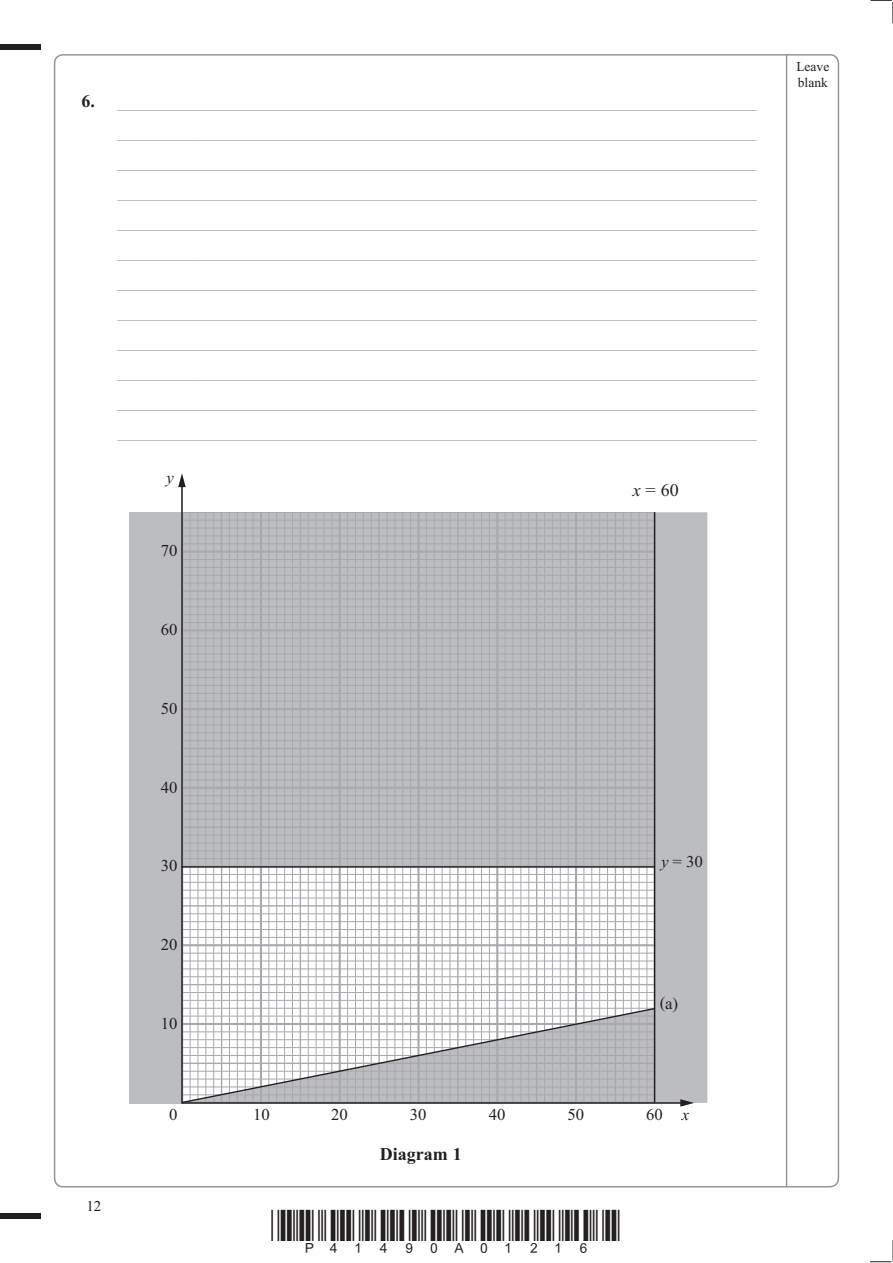
<style>
.page{position:relative;width:893px;height:1263px;background:#fff}
.page>*{position:absolute;margin:0;border:0;box-sizing:border-box;transform-origin:0 0}
.t1{font:18px/30px "Times New Roman";color:#a8a9ad;text-align:justify}
.t2{font:700 18px "Times New Roman";color:#231f20}
.t3{font:18px "Times New Roman";color:#231f20}
.t4{font:16.65px "Times New Roman";color:#231f20}
.t5{font:italic 16.65px "Times New Roman";color:#231f20}
.t6{font:15px "Times New Roman";color:#231f20}
.t7{font:13.5px/16.2px "Times New Roman";color:#231f20}
.s1{font-weight:700;color:#231f20}
.s2{font-style:italic}
</style>
<div class="page">
<svg style="left:870px;top:0;width:23px;height:23px"></svg>
<svg style="left:870px;top:1240px;width:23px;height:22px"></svg>
<hr style="left:785px;top:54px;width:2px;height:1132px;background:#939598">
<div style="left:0;top:44px;width:40px;height:5px;background:#231f20"></div>
<div style="left:0;top:1214px;width:40px;height:5px;background:#231f20"></div>
<div style="left:130px;top:512px;width:52px;height:592px;background:#bcbdc0"></div>
<hr style="left:181px;top:485px;width:2px;height:619px;background:#231f20">
<svg style="left:178px;top:474px;width:7px;height:13px"></svg>
<svg style="left:182px;top:512px;width:525px;height:595px"></svg>
<p class="t1" style="left:118px;top:88px;width:641px;text-indent:-36px"><span class="s1">6.</span> _______________________________________________________________________ _______________________________________________________________________ _______________________________________________________________________ _______________________________________________________________________ _______________________________________________________________________ _______________________________________________________________________ _______________________________________________________________________ _______________________________________________________________________ _______________________________________________________________________ _______________________________________________________________________ _______________________________________________________________________ _______________________________________________________________________</p>
<p class="t5" style="left:166px;top:467px;width:9px">y</p>
<p class="t4" style="left:161px;top:545px;width:18px">70</p>
<p class="t4" style="left:161px;top:624px;width:18px">60</p>
<p class="t4" style="left:161px;top:702px;width:18px">50</p>
<p class="t4" style="left:161px;top:781px;width:18px">40</p>
<p class="t4" style="left:161px;top:860px;width:18px">30</p>
<p class="t4" style="left:161px;top:939px;width:18px">20</p>
<p class="t4" style="left:161px;top:1017px;width:18px">10</p>
<p class="t3" style="left:632px;top:483px;width:48px"><span class="s2">x</span> = 60</p>
<p class="t4" style="left:661px;top:855px;width:43px;rotate:1deg"><span class="s2">y</span> = 30</p>
<p class="t4" style="left:169px;top:1108px;width:10px">0</p>
<p class="t4" style="left:331px;top:1108px;width:18px">20</p>
<p class="t4" style="left:410px;top:1108px;width:18px">30</p>
<p class="t4" style="left:488px;top:1108px;width:18px">40</p>
<p class="t4" style="left:567px;top:1108px;width:18px">50</p>
<p class="t4" style="left:646px;top:1108px;width:18px">60</p>
<p class="t4" style="left:253px;top:1108px;width:18px">10</p>
<p class="t6" style="left:86px;top:1201px;width:16px">12</p>
<p class="t2" style="left:380px;top:1148px;width:83px">Diagram 1</p>
<p class="t7" style="left:796px;top:60px;width:34px">Leave blank</p>
</div>
